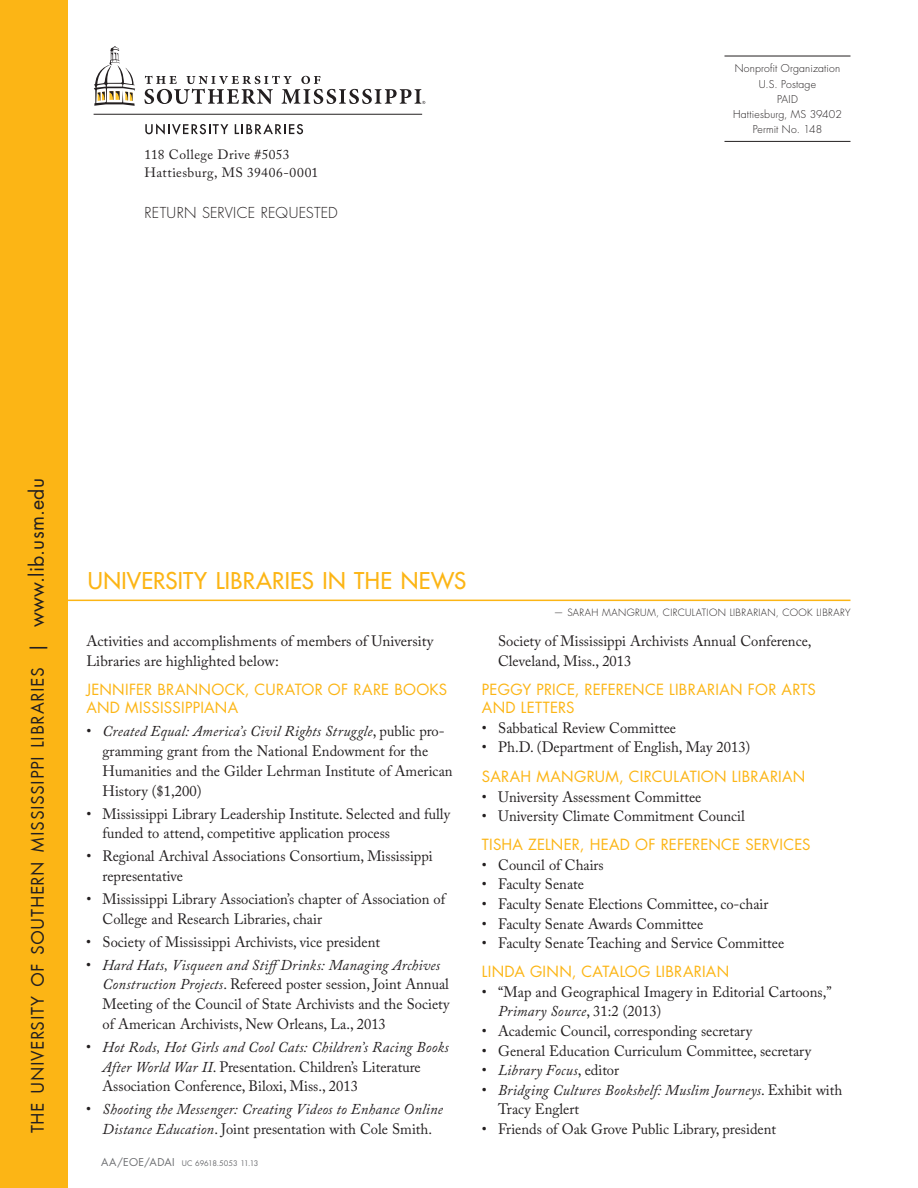
<style>
.page{position:relative;width:918px;height:1188px;background:#fff}
.page>*{position:absolute;margin:0;border:0;box-sizing:border-box;transform-origin:0 0}
.t1{font:500 22.5px "Futura Std";letter-spacing:.015em;color:#fcb515}
.t2{font:18.9px "Futura SCT";letter-spacing:.025em;color:#231f20}
.t3{font:15px/19.8px "Adobe Caslon Pro";color:#231f20}
.t4{font:15px/18.1px "Futura Std";letter-spacing:.015em;color:#fcb515}
.t5{font:italic 15px/19.8px "Adobe Caslon Pro";letter-spacing:.015em;color:#231f20;text-align:center}
.t6{font:300 14.7px "Futura Std";letter-spacing:.01em;color:#231f20}
.t7{font:13.5px/18.3px "Adobe Caslon Pro";letter-spacing:.03em;color:#231f20}
.t8{font:300 10.5px/15px "Futura Std";letter-spacing:.015em;color:#231f20;text-align:center}
.t9{font:300 9.75px "Futura Std";letter-spacing:.035em;color:#231f20}
.t10{font:7.5px "Futura Std";letter-spacing:-.015em;color:#6d6e71}
.s1{font-size:21px}
.s2{font-family:"Futura Std";font-size:19.5px}
.s3{font-style:italic}
.s4{font-style:normal}
.s5{font-size:10.5px}
</style>
<div class="page">
<div style="left:0;top:0;width:68px;height:1188px;background:#fcb515"></div>
<svg style="left:94px;top:46px;width:41px;height:60px"></svg>
<svg style="left:144px;top:76px;width:281px;height:28px"></svg>
<hr style="left:94px;top:114px;width:328px;height:1px;background:#231f20">
<svg style="left:145px;top:124px;width:83px;height:11px"></svg>
<svg style="left:235px;top:124px;width:68px;height:10px"></svg>
<hr style="left:724px;top:56px;width:126px;height:1px;background:#231f20">
<hr style="left:724px;top:141px;width:126px;height:1px;background:#231f20">
<hr style="left:59px;top:600px;width:791px;height:1px;background:#fcb515">
<p class="t7" style="left:144px;top:145px;width:175px">118 College Drive #5053<br>Hattiesburg, MS 39406-0001</p>
<p class="t6" style="left:144px;top:203px;width:17px">Return</p>
<p class="t6" style="left:202px;top:203px;width:17px">Service</p>
<p class="t6" style="left:261px;top:203px;width:37px">Requested</p>
<p class="t8" style="left:733px;top:61px;width:110px">Nonprofit Organization<br>U.S. Postage<br>PAID<br>Hattiesburg, MS 39402<br>Permit No. 148</p>
<p class="t2" style="left:27px;top:1133px;width:657px;rotate:-90deg">the university of southern mississippi libraries <span class="s1">|</span> <span class="s2">WWW.LIB.USM.EDU</span></p>
<h1 class="t1" style="left:88px;top:567px;width:380px">UNIVERSITY LIBRARIES IN THE NEWS</h1>
<p class="t3" style="left:86px;top:631px;width:348px">Activities and accomplishments of members of University<br>Libraries are highlighted below:</p>
<p class="t4" style="left:86px;top:681px;width:210px">JENNI FER BRANNOCK, CURATO</p>
<p class="t4" style="left:315px;top:681px;width:131px">R OF RARE BOO KS</p>
<p class="t4" style="left:86px;top:699px;width:60px">AND MISSISSI</p>
<p class="t4" style="left:185px;top:699px;width:54px">PPIANA</p>
<p class="t3" style="left:103px;top:721px;width:352px;text-indent:-16px">• <span class="s3">Created Equal: America’s Civil Rights Struggle</span>, public pro&shy;gramming grant from the National Endowment for the Humanities and the Gilder Lehrman Institute of American History ($1,200)</p>
<p class="t3" style="left:103px;top:803px;width:349px;text-indent:-16px">• Mississippi Library Leadership Institute. Selected and fully funded to attend, competitive application process</p>
<p class="t3" style="left:103px;top:846px;width:332px;text-indent:-16px">• Regional Archival Associations Consortium, Mississippi representative</p>
<p class="t3" style="left:103px;top:889px;width:344px;text-indent:-16px">• Mississippi Library Association’s chapter of Association of<br>College and Research Libraries, chair</p>
<p class="t3" style="left:86px;top:932px;width:295px">• Society of Mississippi Archivists, vice president</p>
<p class="t3" style="left:103px;top:955px;width:348px;text-indent:-16px">• <span class="s3">Hard Hats, Visqueen and StiffDrinks: Managing Archives Construction Projects</span>. Refereed poster session, Joint Annual Meeting of the Council of State Archivists and the Society of American Archivists, New Orleans, La., 2013</p>
<p class="t3" style="left:103px;top:1037px;width:348px;text-indent:-16px">• <span class="s3">Hot Rods, Hot Girls and Cool Cats: Children’s Racing Books<br>After World War II</span>. Presentation. Children’s Literature<br>Association Conference, Biloxi, Miss., 2013</p>
<p class="t5" style="left:86px;top:1099px;width:358px"><span class="s4">•</span> Shooting the Messenger: Creating Videos to Enhance Online<br>Distance Education<span class="s4">. Joint presentation with Cole Smith.</span></p>
<p class="t10" style="left:101px;top:1158px;width:159px"><span class="s5">AA/EOE/ADAI</span> UC 69618.5053 11.13</p>
<p class="t9" style="left:554px;top:607px;width:298px">— SARAH MANGRUM, CIRCULATION LIBRARIAN, COOK LIBRARY</p>
<p class="t3" style="left:498px;top:631px;width:315px">Society of Mississippi Archivists Annual Conference,<br>Cleveland, Miss., 2013</p>
<p class="t4" style="left:482px;top:680px;width:327px">PEGGY PRICE, RE FERENCE LIB RARIAN FOR ARTS<br>AND LETTE</p>
<p class="t4" style="left:558px;top:699px;width:16px">RS</p>
<p class="t3" style="left:482px;top:717px;width:196px">• Sabbatical Review Committee</p>
<p class="t3" style="left:482px;top:737px;width:270px">• Ph.D. (Department of English, May 2013)</p>
<p class="t4" style="left:482px;top:768px;width:180px">SARAH MANGRUM, CIRCULATIO</p>
<p class="t4" style="left:714px;top:768px;width:93px">N LIB RARIAN</p>
<p class="t3" style="left:482px;top:787px;width:221px">• University Assessment Committee</p>
<p class="t3" style="left:482px;top:806px;width:264px">• University Climate Commitment Council</p>
<p class="t4" style="left:482px;top:836px;width:119px">TIS HA ZELNER, HEAD</p>
<p class="t4" style="left:635px;top:836px;width:153px">OF REFERENCE SERVICES</p>
<p class="t3" style="left:482px;top:855px;width:123px">• Council of Chairs</p>
<p class="t3" style="left:482px;top:874px;width:104px">• Faculty Senate</p>
<p class="t3" style="left:482px;top:894px;width:288px">• Faculty Senate Elections Committee, co-chair</p>
<p class="t3" style="left:482px;top:914px;width:223px">• Faculty Senate Awards Committee</p>
<p class="t3" style="left:482px;top:933px;width:304px">• Faculty Senate Teaching and Service Committee</p>
<p class="t4" style="left:482px;top:963px;width:121px">LINDA GINN, CATALO</p>
<p class="t4" style="left:638px;top:963px;width:92px">G LIB RARIAN</p>
<p class="t3" style="left:498px;top:982px;width:335px;text-indent:-16px">• “Map and Geographical Imagery in Editorial Cartoons,”<br><span class="s3">Primary Source</span>, 31:2 (2013)</p>
<p class="t3" style="left:482px;top:1021px;width:272px">• Academic Council, corresponding secretary</p>
<p class="t3" style="left:482px;top:1041px;width:331px">• General Education Curriculum Committee, secretary</p>
<p class="t5" style="left:482px;top:1060px;width:139px"><span class="s4">•</span> Library Focus<span class="s4">, editor</span></p>
<p class="t5" style="left:498px;top:1080px;width:346px;text-align:left;text-indent:-16px"><span class="s4">•</span> Bridging Cultures Bookshelf: Muslim Journeys<span class="s4">. Exhibit with<br>Tracy Englert</span></p>
<p class="t3" style="left:482px;top:1119px;width:296px">• Friends of Oak Grove Public Library, president</p>
</div>
